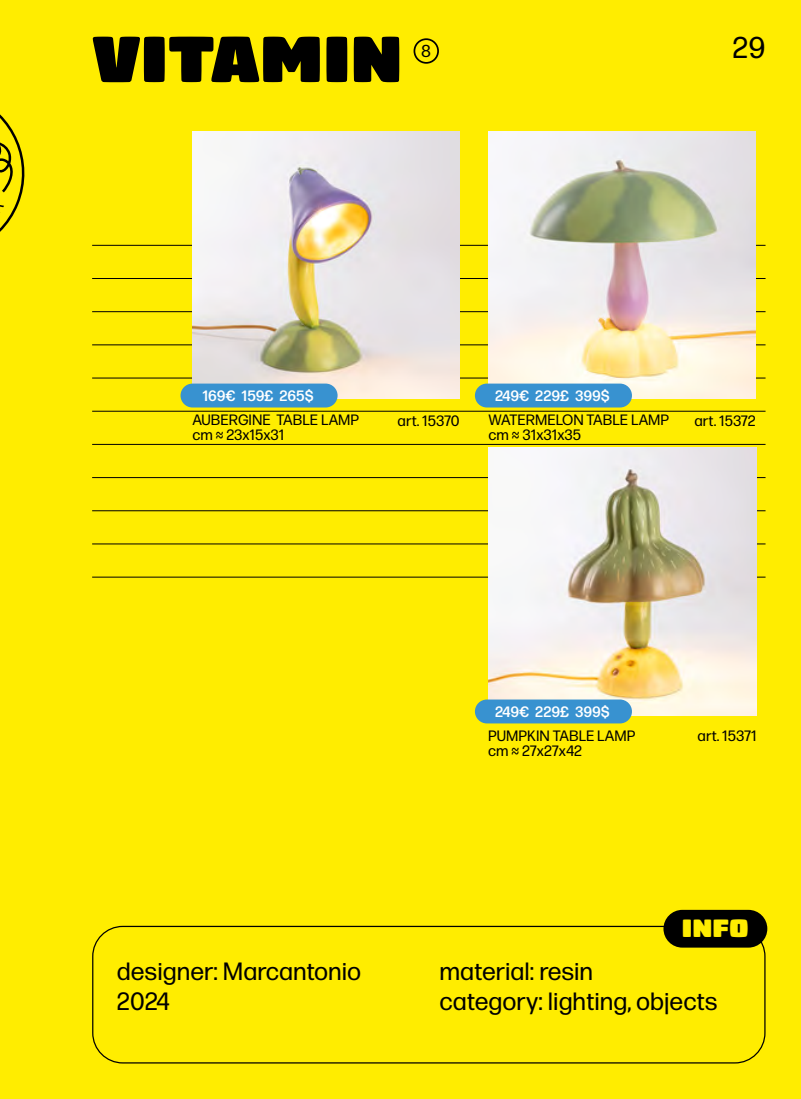
<style>
.page{position:relative;width:801px;height:1099px;background:#fff}
.page>*{position:absolute;margin:0;border:0;box-sizing:border-box;transform-origin:0 0}
.t1{font:65px "Gigalypse";color:#000}
.t2{font:30px "Forma DJR Micro";color:#000}
.t3{font:25px/30px "Forma DJR Micro";color:#000}
.t4{font:25px "Gigalypse";color:#ffed00}
.t5{font:17.25px "Forma DJR Micro";color:#000}
.t6{font:15px/15px "Forma DJR Micro";color:#000}
.t7{font:500 15px "Forma DJR Micro";letter-spacing:-.005em;color:#fff}
</style>
<div class="page">
<div style="left:0;top:0;width:801px;height:1098px;background:#ffed00"></div>
<div style="left:413px;top:38px;width:26px;height:26px;border:2px solid #000;border-radius:50%"></div>
<div style="left:92px;top:925px;width:673px;height:138px;border:1px solid #000;border-radius:30px"></div>
<hr style="left:92px;top:245px;width:673px;height:1px;background:#000">
<hr style="left:92px;top:278px;width:673px;height:1px;background:#000">
<hr style="left:92px;top:311px;width:673px;height:1px;background:#000">
<hr style="left:92px;top:344px;width:673px;height:1px;background:#000">
<hr style="left:92px;top:377px;width:673px;height:1px;background:#000">
<hr style="left:92px;top:411px;width:673px;height:1px;background:#000">
<hr style="left:92px;top:444px;width:673px;height:1px;background:#000">
<hr style="left:92px;top:477px;width:673px;height:1px;background:#000">
<hr style="left:92px;top:510px;width:673px;height:1px;background:#000">
<hr style="left:92px;top:543px;width:673px;height:1px;background:#000">
<hr style="left:92px;top:576px;width:673px;height:1px;background:#000">
<svg style="left:0;top:114px;width:25px;height:118px"></svg>
<img style="left:488px;top:132px;width:268px;height:267px">
<img style="left:192px;top:132px;width:267px;height:267px">
<img style="left:488px;top:447px;width:269px;height:268px">
<div style="left:180px;top:383px;width:157px;height:24px;background:#3892d0;border-radius:12px"></div>
<div style="left:475px;top:383px;width:157px;height:24px;background:#3892d0;border-radius:12px"></div>
<div style="left:475px;top:699px;width:157px;height:24px;background:#3892d0;border-radius:12px"></div>
<div style="left:665px;top:911px;width:101px;height:35px;background:#000;border-radius:18px"></div>
<div style="left:663px;top:909px;width:104px;height:38px;border:2px solid #000;border-radius:18px"></div>
<h1 class="t1" style="left:92px;top:20px;width:312px">VITAMIN</h1>
<p class="t5" style="left:421px;top:40px;width:11px">8</p>
<h2 class="t2" style="left:732px;top:29px;width:34px">29</h2>
<p class="t7" style="left:202px;top:386px;width:113px">169€ 159£ 265$</p>
<p class="t7" style="left:495px;top:386px;width:116px">249€ 229£ 399$</p>
<p class="t6" style="left:192px;top:412px;width:168px">AUBERGINE TABLE LAMP cm ≈ 23x15x31</p>
<p class="t6" style="left:398px;top:412px;width:63px">art. 15370</p>
<p class="t6" style="left:694px;top:412px;width:63px">art. 15372</p>
<p class="t6" style="left:488px;top:412px;width:182px">WATERMELON TABLE LAMP cm ≈ 31x31x35</p>
<p class="t7" style="left:495px;top:702px;width:116px">249€ 229£ 399$</p>
<p class="t6" style="left:488px;top:728px;width:149px">PUMPKIN TABLE LAMP</p>
<p class="t6" style="left:697px;top:728px;width:61px">art. 15371</p>
<p class="t6" style="left:488px;top:743px;width:95px">cm ≈ 27x27x42</p>
<h3 class="t4" style="left:682px;top:913px;width:68px">INFO</h3>
<h3 class="t3" style="left:117px;top:955px;width:246px">designer: Marcantonio<br>2024</h3>
<h3 class="t3" style="left:439px;top:955px;width:280px">material: resin<br>category: lighting, objects</h3>
</div>
